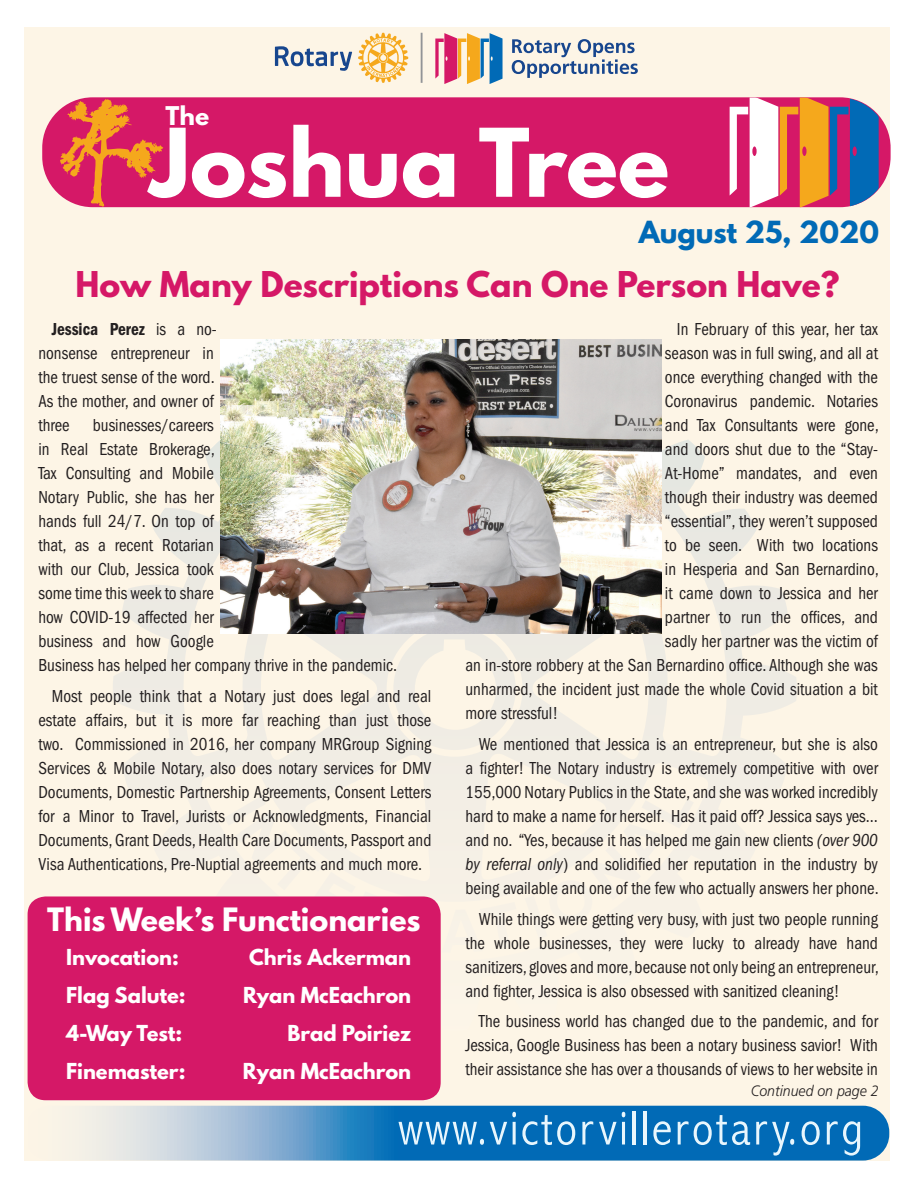
<style>
.page{position:relative;width:918px;height:1188px;background:#fff}
.page>*{position:absolute;margin:0;border:0;box-sizing:border-box;transform-origin:0 0}
.t1{font:700 83.7px "League Spartan";color:#fff}
.t2{font:300 condensed 48.75px "Abadi";letter-spacing:.05em;color:#e8f6fd}
.t3{font:700 31.5px "League Spartan";color:#d51867}
.t4{font:700 28.5px "League Spartan";color:#fff}
.t5{font:700 27px "League Spartan";color:#016ab6}
.t6{font:700 22.95px "League Spartan";color:#fff}
.t7{font:700 19.5px "League Spartan";color:#fff}
.t8{font:condensed 18px/24px "Franklin Gothic";color:#231f20;text-align:justify;scale:.94 1}
.t9{font:italic 300 15px "Frutiger";color:#231f20;scale:.94 1}
.s1{font-weight:600}
.s2{font-style:italic}
</style>
<div class="page">
<div style="left:24px;top:27px;width:865px;height:1134px;background:#fdf5e6"></div>
<div style="left:42px;top:97px;width:849px;height:110px;background:#d51867;border-radius:50px"></div>
<svg style="left:85px;top:1106px;width:804px;height:55px;background:#3c89c2"></svg>
<svg style="left:275px;top:46px;width:77px;height:25px"></svg>
<svg style="left:358px;top:33px;width:50px;height:50px"></svg>
<hr style="left:421px;top:33px;width:2px;height:50px;background:#929497">
<svg style="left:512px;top:39px;width:126px;height:39px"></svg>
<svg style="left:435px;top:33px;width:68px;height:51px"></svg>
<svg style="left:730px;top:98px;width:149px;height:109px"></svg>
<svg style="left:60px;top:99px;width:103px;height:108px"></svg>
<svg style="left:113px;top:347px;width:684px;height:552px"></svg>
<div style="left:28px;top:896px;width:413px;height:204px;background:#d51867;border-radius:18px"></div>
<img style="left:220px;top:339px;width:441px;height:295px">
<p class="t6" style="left:166px;top:98px;width:45px">The</p>
<h1 class="t1" style="left:150px;top:97px;width:521px">Joshua Tree</h1>
<h3 class="t5" style="left:639px;top:211px;width:242px">August 25, 2020</h3>
<h3 class="t3" style="left:75px;top:259px;width:766px">How Many Descriptions Can One Person Have?</h3>
<p class="t8" style="left:38px;top:318px;width:191px;text-align:left;text-indent:14px"><span class="s1">Jessica Perez</span> is a no&shy;nonsense entrepreneur in the truest sense of the word.<br>As the mother, and owner of three</p>
<p class="t8" style="left:677px;top:318px;width:215px">In February of this year, her tax</p>
<p class="t8" style="left:665px;top:342px;width:228px">season was in full swing, and all at</p>
<p class="t8" style="left:665px;top:366px;width:228px">once everything changed with the</p>
<p class="t8" style="left:665px;top:390px;width:228px">Coronavirus pandemic. Notaries</p>
<p class="t8" style="left:665px;top:414px;width:229px">and Tax Consultants were gone,</p>
<p class="t8" style="left:665px;top:438px;width:228px">and doors shut due to the “Stay-</p>
<p class="t8" style="left:665px;top:462px;width:228px">At-Home” mandates, and even</p>
<p class="t8" style="left:665px;top:486px;width:228px">though their industry was deemed</p>
<p class="t8" style="left:665px;top:510px;width:228px">“essential”, they weren’t supposed</p>
<p class="t8" style="left:665px;top:533px;width:228px">to be seen. With two locations</p>
<p class="t8" style="left:665px;top:557px;width:229px">in Hesperia and San Bernardino,</p>
<p class="t8" style="left:665px;top:581px;width:228px">it came down to Jessica and her</p>
<p class="t8" style="left:665px;top:605px;width:228px">partner to run the offices, and</p>
<p class="t8" style="left:665px;top:629px;width:228px">sadly her partner was the victim of</p>
<p class="t8" style="left:465px;top:653px;width:440px">an in-store robbery at the San Bernardino office. Although she was</p>
<p class="t8" style="left:465px;top:677px;width:440px">unharmed, the incident just made the whole Covid situation a bit</p>
<p class="t8" style="left:465px;top:701px;width:100px">more stressful!</p>
<p class="t8" style="left:465px;top:732px;width:441px;text-indent:14px">We mentioned that Jessica is an entrepreneur, but she is also a fighter! The Notary industry is extremely competitive with over 155,000 Notary Publics in the State, and she was worked incredibly hard to make a name for herself. Has it paid off? Jessica says yes… and no. “Yes, because it has helped me gain new clients <span class="s2">(over 900 by referral only</span>) and solidified her reputation in the industry by being available and one of the few who actually answers her phone.</p>
<p class="t8" style="left:465px;top:907px;width:441px;text-indent:14px">While things were getting very busy, with just two people running the whole businesses, they were lucky to already have hand sanitizers, gloves and more, because not only being an entrepreneur, and fighter, Jessica is also obsessed with sanitized cleaning!</p>
<p class="t8" style="left:465px;top:1010px;width:440px;text-indent:14px">The business world has changed due to the pandemic, and for Jessica, Google Business has been a notary business savior! With their assistance she has over a thousands of views to her website in</p>
<p class="t8" style="left:38px;top:414px;width:383px;text-align:left;text-indent:54px">businesses/careers<br>in Real Estate Brokerage,<br>Tax Consulting and Mobile<br>Notary Public, she has her<br>hands full 24/7. On top of<br>that, as a recent Rotarian<br>with our Club, Jessica took<br>some time this week to share<br>how COVID-19 affected her<br>business and how Google<br>Business has helped her company thrive in the pandemic.</p>
<p class="t8" style="left:38px;top:684px;width:420px;text-indent:14px">Most people think that a Notary just does legal and real estate affairs, but it is more far reaching than just those two. Commissioned in 2016, her company MRGroup Signing Services &amp; Mobile Notary, also does notary services for DMV Documents, Domestic Partnership Agreements, Consent Letters for a Minor to Travel, Jurists or Acknowledgments, Financial Documents, Grant Deeds, Health Care Documents, Passport and Visa Authentications, Pre-Nuptial agreements and much more.</p>
<h3 class="t4" style="left:47px;top:897px;width:375px">This Week’s Functionaries</h3>
<p class="t7" style="left:66px;top:941px;width:114px">Invocation:</p>
<p class="t7" style="left:249px;top:941px;width:163px">Chris Ackerman</p>
<p class="t7" style="left:66px;top:980px;width:121px">Flag Salute:</p>
<p class="t7" style="left:243px;top:980px;width:170px">Ryan McEachron</p>
<p class="t7" style="left:66px;top:1018px;width:118px">4-Way Test:</p>
<p class="t7" style="left:288px;top:1018px;width:125px">Brad Poiriez</p>
<p class="t7" style="left:66px;top:1056px;width:121px">Finemaster:</p>
<p class="t7" style="left:243px;top:1056px;width:170px">Ryan McEachron</p>
<p class="t9" style="left:751px;top:1083px;width:137px">Continued on page 2</p>
<h2 class="t2" style="left:398px;top:1100px;width:466px">www.victorvillerotary.org</h2>
</div>
